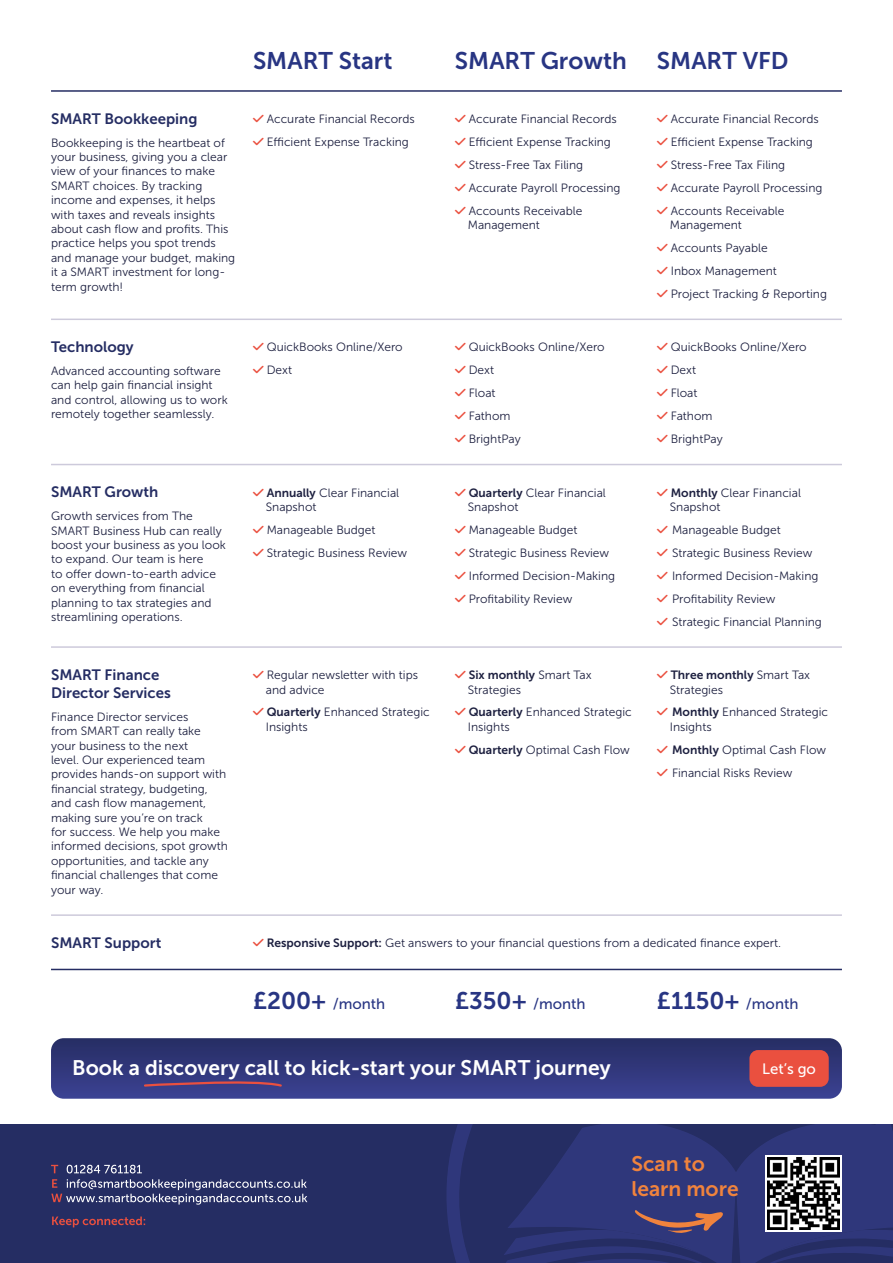
<style>
.page{position:relative;width:893px;height:1263px;background:#fff}
.page>*{position:absolute;margin:0;border:0;box-sizing:border-box;transform-origin:0 0}
.t1{font:24px "Museo Sans 700";color:#283583}
.t2{font:21px "Museo Sans 700";color:#fff}
.t3{font:21px/25.2px "Museo Sans 700";color:#f0833d}
.t4{font:15px/18px "Museo Sans 700";color:#252d63}
.t5{font:15px "Museo Sans 500";color:#283583}
.t6{font:15px "Museo Sans 500";color:#fff}
.t7{font:12px/14.4px "Museo Sans 300";color:#1d2040}
.t8{font:12px "Museo Sans 700";color:#1d2040}
.s1{font-family:"Museo Sans 700"}
.s2{font-family:"Museo Sans 300"}
.s3{font-family:"Museo Sans 700";font-size:24px}
.s4{font-family:"Museo Sans 500";font-size:15px}
</style>
<div class="page">
<div style="left:0;top:1125px;width:893px;height:138px;background:#252d63"></div>
<svg style="left:446px;top:1125px;width:447px;height:138px;fill:#2f377b"></svg>
<svg style="left:496px;top:1209px;width:233px;height:54px"></svg>
<svg style="left:52px;top:1216px;width:93px;height:11px"></svg>
<svg style="left:51px;top:1179px;width:256px;height:26px"></svg>
<svg style="left:67px;top:1165px;width:75px;height:8px"></svg>
<svg style="left:51px;top:1165px;width:7px;height:8px"></svg>
<svg style="left:765px;top:1155px;width:77px;height:77px"></svg>
<img style="left:768px;top:1158px;width:72px;height:72px">
<hr style="left:51px;top:90px;width:791px;height:2px;background:#252d63">
<hr style="left:51px;top:319px;width:791px;height:1px;background:#cdcadb">
<hr style="left:51px;top:464px;width:791px;height:1px;background:#cdcadb">
<hr style="left:51px;top:646px;width:791px;height:2px;background:#cdcadb">
<hr style="left:51px;top:914px;width:791px;height:2px;background:#cdcadb">
<hr style="left:51px;top:969px;width:791px;height:1px;background:#252d63">
<svg style="left:51px;top:1038px;width:791px;height:61px;background:#33397c"></svg>
<div style="left:749px;top:1050px;width:80px;height:37px;background:#ea503f;border-radius:9px"></div>
<svg style="left:143px;top:1079px;width:140px;height:9px"></svg>
<p class="t4" style="left:51px;top:110px;width:148px">SMART Bookkeeping</p>
<p class="t7" style="left:51px;top:135px;width:186px">Bookkeeping is the heartbeat of your business, giving you a clear view of your finances to make<br>SMART choices. By tracking income and expenses, it helps with taxes and reveals insights about cash flow and profits. This practice helps you spot trends and manage your budget, making it a SMART investment for long&shy;term growth!</p>
<p class="t4" style="left:51px;top:338px;width:84px">Technology</p>
<p class="t7" style="left:51px;top:364px;width:178px">Advanced accounting software can help gain financial insight and control, allowing us to work remotely together seamlessly.</p>
<p class="t4" style="left:51px;top:483px;width:109px">SMART Growth</p>
<p class="t7" style="left:51px;top:509px;width:176px">Growth services from The<br>SMART Business Hub can really boost your business as you look to expand. Our team is here<br>to offer down-to-earth advice on everything from financial planning to tax strategies and streamlining operations.</p>
<p class="t4" style="left:51px;top:666px;width:121px">SMART Finance<br>Director Services</p>
<p class="t7" style="left:51px;top:709px;width:179px">Finance Director services<br>from SMART can really take your business to the next<br>level. Our experienced team provides hands-on support with financial strategy, budgeting, and cash flow management, making sure you’re on track<br>for success. We help you make informed decisions, spot growth opportunities, and tackle any financial challenges that come your way.</p>
<h1 class="t1" style="left:253px;top:47px;width:141px">SMART Start</h1>
<h1 class="t1" style="left:455px;top:47px;width:173px">SMART Growth</h1>
<h1 class="t1" style="left:657px;top:47px;width:133px">SMART VFD</h1>
<p class="t7" style="left:267px;top:108px;width:150px;line-height:23px">Accurate Financial Records<br>Efficient Expense Tracking</p>
<p class="t7" style="left:469px;top:108px;width:153px;line-height:23px">Accurate Financial Records<br>Efficient Expense Tracking<br>Stress-Free Tax Filing<br>Accurate Payroll Processing<br>Accounts Receivable</p>
<p class="t7" style="left:468px;top:218px;width:74px">Management</p>
<p class="t7" style="left:671px;top:108px;width:153px;line-height:23px">Accurate Financial Records<br>Efficient Expense Tracking<br>Stress-Free Tax Filing<br>Accurate Payroll Processing<br>Accounts Receivable</p>
<p class="t7" style="left:670px;top:214px;width:159px;line-height:23px">Management<br>Accounts Payable<br>Inbox Management<br>Project Tracking &amp; Reporting</p>
<p class="t7" style="left:267px;top:336px;width:137px;line-height:23px">QuickBooks Online/Xero<br>Dext</p>
<p class="t7" style="left:469px;top:336px;width:137px;line-height:23px">QuickBooks Online/Xero<br>Dext<br>Float<br>Fathom<br>BrightPay</p>
<p class="t7" style="left:671px;top:336px;width:137px;line-height:23px">QuickBooks Online/Xero<br>Dext<br>Float<br>Fathom<br>BrightPay</p>
<p class="t7" style="left:266px;top:485px;width:135px"><span class="s1">Annually</span> Clear Financial<br>Snapshot</p>
<p class="t7" style="left:267px;top:518px;width:142px;line-height:23px">Manageable Budget<br>Strategic Business Review</p>
<p class="t7" style="left:266px;top:668px;width:154px">Regular newsletter with tips and advice</p>
<p class="t7" style="left:266px;top:705px;width:165px"><span class="s1">Quarterly</span> Enhanced Strategic<br>Insights</p>
<p class="t7" style="left:468px;top:485px;width:140px"><span class="s1">Quarterly</span> Clear Financial<br>Snapshot</p>
<p class="t7" style="left:469px;top:518px;width:148px;line-height:23px">Manageable Budget<br>Strategic Business Review<br>Informed Decision-Making<br>Profitability Review</p>
<p class="t8" style="left:469px;top:668px;width:124px">Six monthly <span class="s2">Smart Tax</span></p>
<p class="t7" style="left:468px;top:678px;width:165px;line-height:23px">Strategies<br><span class="s1">Quarterly</span> Enhanced Strategic</p>
<p class="t7" style="left:468px;top:715px;width:164px;line-height:23px">Insights<br><span class="s1">Quarterly</span> Optimal Cash Flow</p>
<p class="t7" style="left:670px;top:485px;width:133px"><span class="s1">Monthly</span> Clear Financial<br>Snapshot</p>
<p class="t7" style="left:672px;top:518px;width:151px;line-height:23px">Manageable Budget<br>Strategic Business Review<br>Informed Decision-Making<br>Profitability Review<br>Strategic Financial Planning</p>
<p class="t8" style="left:671px;top:668px;width:141px">Three monthly <span class="s2">Smart Tax</span></p>
<p class="t7" style="left:670px;top:678px;width:160px;line-height:23px">Strategies<br><span class="s1">Monthly</span> Enhanced Strategic</p>
<p class="t7" style="left:670px;top:715px;width:158px;line-height:23px">Insights<br><span class="s1">Monthly</span> Optimal Cash Flow<br>Financial Risks Review</p>
<p class="t4" style="left:51px;top:934px;width:112px">SMART Support</p>
<p class="t7" style="left:267px;top:936px;width:516px"><span class="s1">Responsive Support:</span> Get answers to your financial questions from a dedicated finance expert.</p>
<p class="t5" style="left:253px;top:996px;width:134px"><span class="s3">£200+</span> /month</p>
<p class="t5" style="left:455px;top:996px;width:132px"><span class="s3">£350+</span> /month</p>
<h1 class="t1" style="left:657px;top:987px;width:143px">£1150+ <span class="s4">/month</span></h1>
<h2 class="t2" style="left:72px;top:1056px;width:540px">Book a discovery call to kick-start your SMART journey</h2>
<p class="t6" style="left:762px;top:1061px;width:55px">Let’s go</p>
<h2 class="t3" style="left:631px;top:1151px;width:109px">Scan to learn more</h2>
</div>
